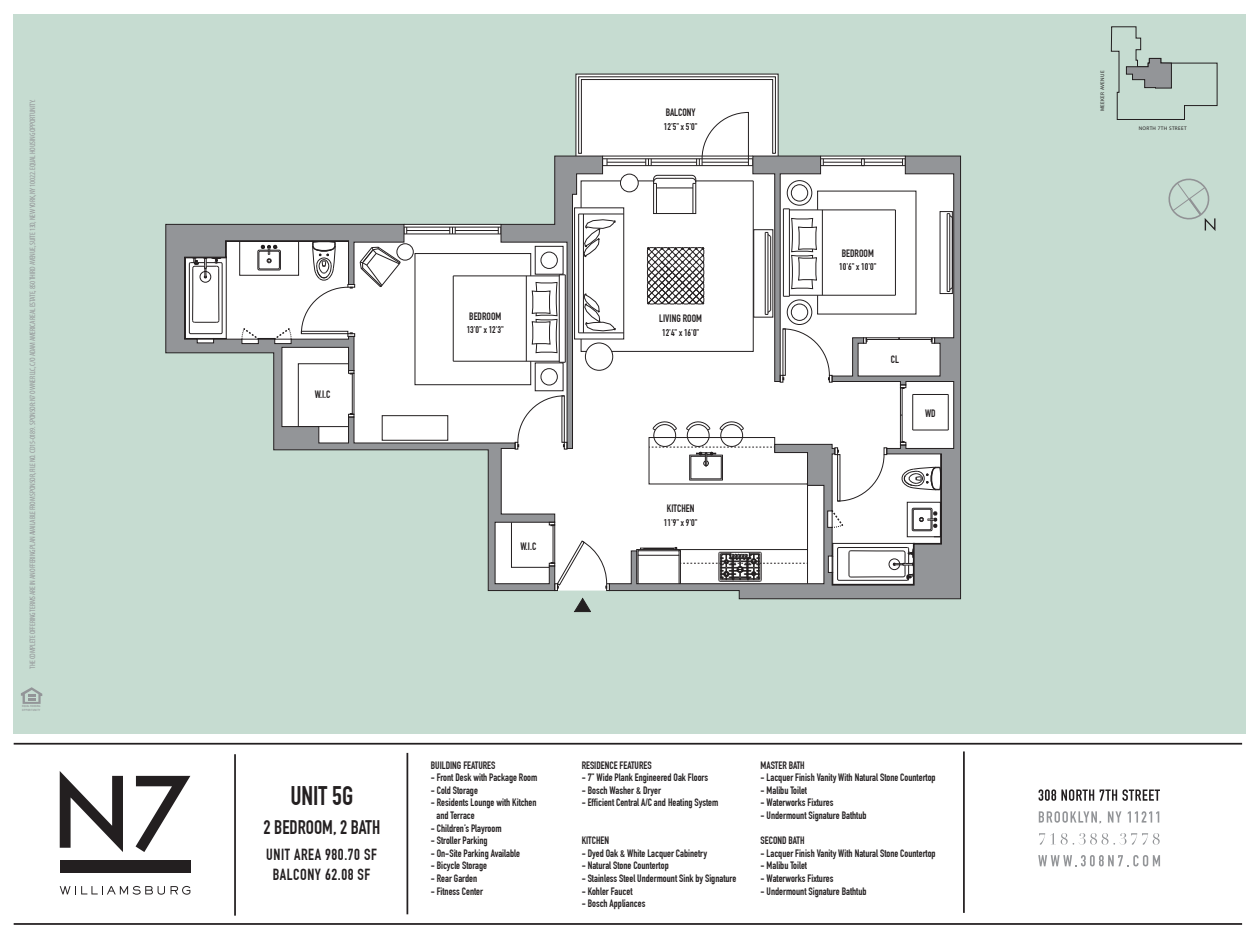
<style>
.page{position:relative;width:1260px;height:945px;background:#fff}
.page>*{position:absolute;margin:0;border:0;box-sizing:border-box;transform-origin:0 0}
.t1{font:700 26.34px "DIN Condensed";color:#231f20}
.t2{font:700 19.25px "DIN Condensed";color:#231f20}
.t3{font:700 15.75px/19.7px "DIN Condensed";letter-spacing:.035em;color:#231f20;text-align:center}
.t4{font:700 10.5px/12.6px "DIN Condensed";color:#231f20}
.t5{font:700 9.62px "DIN Condensed";color:#231f20}
.t6{font:condensed 7.88px "Myriad Pro";letter-spacing:-.025em;color:#939598}
.t7{font:5.25px "Myriad Pro";letter-spacing:.065em;color:#231f20}
.t8{font:500 condensed 2.89px/3.5px "Helvetica Neue LT Std";letter-spacing:.035em;color:#939598}
</style>
<div class="page">
<div style="left:14px;top:14px;width:1232px;height:719px;background:#c6dcd1"></div>
<hr style="left:14px;top:743px;width:1228px;height:2px;background:#231f20">
<hr style="left:234px;top:754px;width:2px;height:162px;background:#231f20">
<hr style="left:407px;top:753px;width:1px;height:161px;background:#231f20">
<hr style="left:963px;top:751px;width:2px;height:162px;background:#231f20">
<hr style="left:14px;top:923px;width:1228px;height:2px;background:#231f20">
<svg style="left:21px;top:687px;width:21px;height:17px"></svg>
<svg style="left:1039px;top:789px;width:55px;height:12px"></svg>
<svg style="left:1100px;top:789px;width:60px;height:12px"></svg>
<svg style="left:1039px;top:811px;width:62px;height:13px"></svg>
<svg style="left:1108px;top:811px;width:13px;height:12px"></svg>
<svg style="left:1128px;top:811px;width:31px;height:12px"></svg>
<svg style="left:1039px;top:833px;width:121px;height:12px"></svg>
<svg style="left:1038px;top:855px;width:122px;height:11px"></svg>
<svg style="left:609px;top:156px;width:352px;height:443px;background:#a4a7a7"></svg>
<svg style="left:166px;top:224px;width:249px;height:227px"></svg>
<svg style="left:301px;top:241px;width:100px;height:95px;background:#e9e8e9"></svg>
<div style="left:301px;top:331px;width:47px;height:3px;border:1px solid #231f20"></div>
<svg style="left:348px;top:414px;width:6px;height:3px"></svg>
<svg style="left:348px;top:371px;width:6px;height:3px"></svg>
<div style="left:352px;top:373px;width:2px;height:41px;border:1px solid #231f20"></div>
<svg style="left:415px;top:77px;width:526px;height:514px"></svg>
<svg style="left:60px;top:886px;width:105px;height:9px"></svg>
<svg style="left:171px;top:886px;width:19px;height:9px"></svg>
<svg style="left:60px;top:771px;width:63px;height:81px"></svg>
<svg style="left:136px;top:776px;width:54px;height:76px"></svg>
<div style="left:60px;top:860px;width:131px;height:13px;background:#231f20"></div>
<svg style="left:1111px;top:27px;width:106px;height:93px"></svg>
<svg style="left:574px;top:598px;width:17px;height:14px"></svg>
<svg style="left:1168px;top:178px;width:47px;height:53px"></svg>
<p class="t6" style="left:28px;top:669px;width:571px;rotate:-90deg">THE COMPLETE OFFERING TERMS ARE IN AN OFFERING PLAN AVAILABLE FROM SPONSOR, FILE NO. CD15-0189. SPONSOR: N7 OWNER LLC, C/O ADAM AMERICA REAL ESTATE, 850 THIRD AVENUE, SUITE 13D, NEW YORK, NY 10022. EQUAL HOUSING OPPORTUNITY.</p>
<p class="t8" style="left:22px;top:704px;width:20px">EQUAL HOUSING<br>OPPORTUNITY</p>
<p class="t4" style="left:315px;top:388px;width:17px">W.I.C</p>
<p class="t4" style="left:469px;top:310px;width:34px">BEDROOM</p>
<p class="t5" style="left:467px;top:324px;width:39px">13'0" x 12'3"</p>
<p class="t4" style="left:521px;top:540px;width:17px">W.I.C</p>
<p class="t4" style="left:666px;top:106px;width:31px">BALCONY</p>
<p class="t5" style="left:664px;top:121px;width:35px">12'5" x 5'0"</p>
<p class="t4" style="left:659px;top:312px;width:44px">LIVING ROOM</p>
<p class="t5" style="left:662px;top:327px;width:39px">12'4" x 16'0"</p>
<p class="t4" style="left:667px;top:502px;width:29px">KITCHEN</p>
<p class="t5" style="left:664px;top:517px;width:35px">11'9" x 9'0"</p>
<p class="t4" style="left:842px;top:247px;width:34px">BEDROOM</p>
<p class="t5" style="left:839px;top:261px;width:39px">10'6" x 10'0"</p>
<p class="t4" style="left:891px;top:353px;width:10px">CL</p>
<p class="t4" style="left:925px;top:407px;width:12px">WD</p>
<h1 class="t1" style="left:290px;top:780px;width:64px">UNIT 5G</h1>
<h2 class="t2" style="left:263px;top:816px;width:118px">2 BEDROOM, 2 BATH</h2>
<h3 class="t3" style="left:266px;top:845px;width:112px">UNIT AREA 980.70 SF<br>BALCONY 62.08 SF</h3>
<p class="t4" style="left:431px;top:759px;width:66px">BUILDING FEATURES</p>
<p class="t4" style="left:431px;top:771px;width:108px">- Front Desk with Package Room</p>
<p class="t4" style="left:431px;top:784px;width:49px">- Cold Storage</p>
<p class="t4" style="left:437px;top:797px;width:102px;text-indent:-6px">- Residents Lounge with Kitchen and Terrace</p>
<p class="t4" style="left:431px;top:822px;width:72px">- Children’s Playroom</p>
<p class="t4" style="left:431px;top:834px;width:59px">- Stroller Parking</p>
<p class="t4" style="left:431px;top:847px;width:91px">- On-Site Parking Available</p>
<p class="t4" style="left:431px;top:860px;width:58px">- Bicycle Storage</p>
<p class="t4" style="left:431px;top:872px;width:48px">- Rear Garden</p>
<p class="t4" style="left:431px;top:885px;width:54px">- Fitness Center</p>
<p class="t4" style="left:582px;top:759px;width:71px">RESIDENCE FEATURES</p>
<p class="t4" style="left:582px;top:771px;width:128px">- 7” Wide Plank Engineered Oak Floors</p>
<p class="t4" style="left:582px;top:784px;width:81px">- Bosch Washer &amp; Dryer</p>
<p class="t4" style="left:582px;top:797px;width:138px">- Efficient Central A/C and Heating System</p>
<p class="t4" style="left:582px;top:834px;width:29px">KITCHEN</p>
<p class="t4" style="left:582px;top:847px;width:127px">- Dyed Oak &amp; White Lacquer Cabinetry</p>
<p class="t4" style="left:582px;top:860px;width:89px">- Natural Stone Countertop</p>
<p class="t4" style="left:582px;top:872px;width:156px">- Stainless Steel Undermount Sink by Signature</p>
<p class="t4" style="left:582px;top:885px;width:52px">- Kohler Faucet</p>
<p class="t4" style="left:582px;top:897px;width:65px">- Bosch Appliances</p>
<p class="t4" style="left:761px;top:759px;width:46px">MASTER BATH</p>
<p class="t4" style="left:761px;top:771px;width:177px">- Lacquer Finish Vanity With Natural Stone Countertop</p>
<p class="t4" style="left:761px;top:784px;width:48px">- Malibu Toilet</p>
<p class="t4" style="left:761px;top:797px;width:74px">- Waterworks Fixtures</p>
<p class="t4" style="left:761px;top:809px;width:107px">- Undermount Signature Bathtub</p>
<p class="t4" style="left:761px;top:834px;width:45px">SECOND BATH</p>
<p class="t4" style="left:761px;top:847px;width:177px">- Lacquer Finish Vanity With Natural Stone Countertop</p>
<p class="t4" style="left:761px;top:860px;width:48px">- Malibu Toilet</p>
<p class="t4" style="left:761px;top:872px;width:74px">- Waterworks Fixtures</p>
<p class="t4" style="left:761px;top:885px;width:107px">- Undermount Signature Bathtub</p>
<p class="t7" style="left:1099px;top:111px;width:42px;rotate:-90deg">MEEKER AVENUE</p>
<p class="t7" style="left:1139px;top:125px;width:50px">NORTH 7TH STREET</p>
</div>
